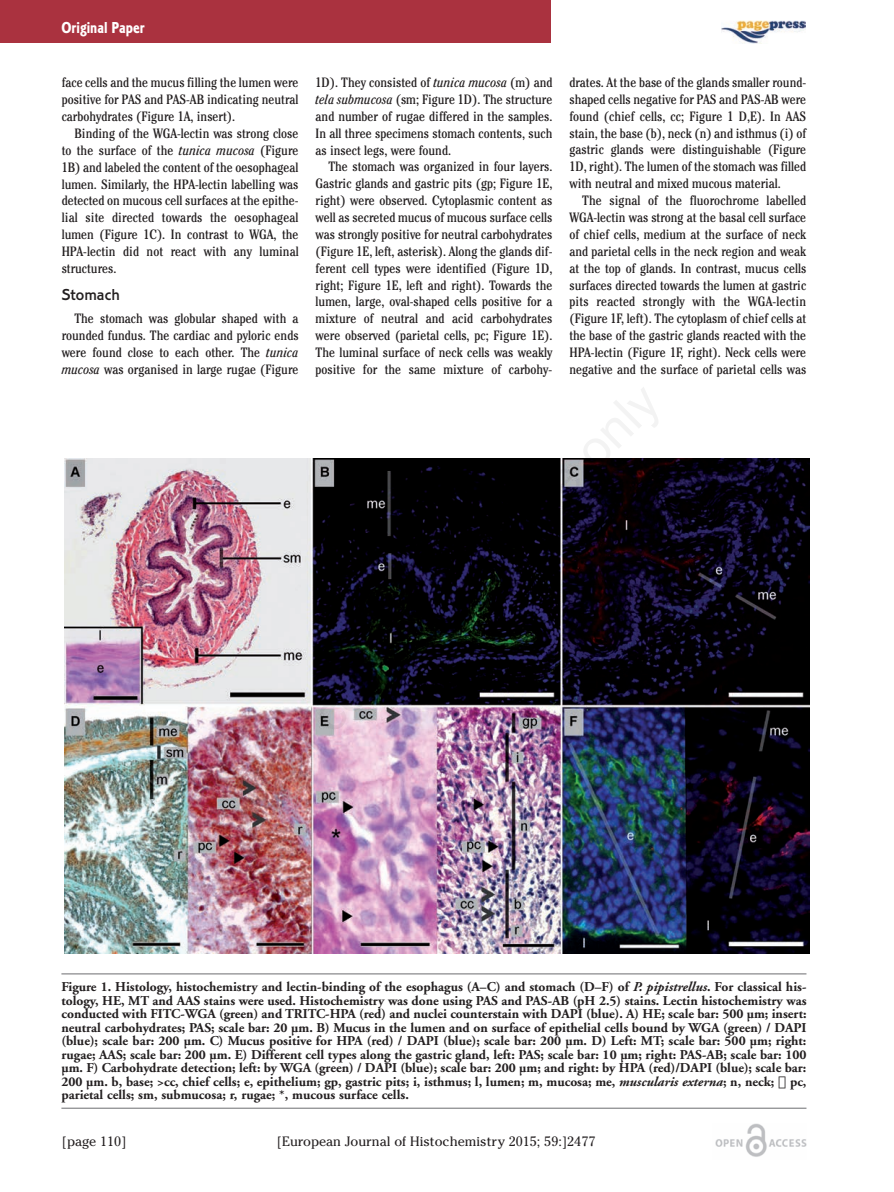
<style>
.page{position:relative;width:894px;height:1192px;background:#fff}
.page>*{position:absolute;margin:0;border:0;box-sizing:border-box;transform-origin:0 0}
.t1{font:16.5px "Corinthian Bold Condensed Plain";color:#fff}
.t2{font:16.5px "Corinthian Medium Plain";color:#231f20}
.t3{font:condensed 13.5px/16.8px "Cheltenham";color:#231f20;text-align:justify}
.t4{font:700 13.5px/13.5px "Adobe Garamond";color:#231f20;text-align:justify}
.t5{font:13.5px "Cheltenham";color:#231f20}
.s1{font-style:italic}
</style>
<div class="page">
<div style="left:0;top:0;width:551px;height:43px;background:#aa323f"></div>
<img style="left:715px;top:1124px;width:91px;height:33px">
<img style="left:721px;top:20px;width:84px;height:24px">
<hr style="left:61px;top:973px;width:745px;height:1px;background:#6c6d70">
<hr style="left:61px;top:1108px;width:745px;height:1px;background:#6c6d70">
<img style="left:65px;top:458px;width:744px;height:496px">
<p class="t1" style="left:61px;top:22px;width:85px">Original Paper</p>
<p class="t3" style="left:62px;top:75px;width:238px">face cells and the mucus filling the lumen were positive for PAS and PAS-AB indicating neutral carbohydrates (Figure 1A, insert).</p>
<p class="t3" style="left:62px;top:126px;width:238px;text-indent:13px">Binding of the WGA-lectin was strong close to the surface of the <span class="s1">tunica mucosa</span> (Figure 1B) and labeled the content of the oesophageal lumen. Similarly, the HPA-lectin labelling was detected on mucous cell surfaces at the epithe&shy;lial site directed towards the oesophageal lumen (Figure 1C). In contrast to WGA, the HPA-lectin did not react with any luminal structures.</p>
<p class="t2" style="left:62px;top:289px;width:60px">Stomach</p>
<p class="t3" style="left:62px;top:311px;width:238px;text-indent:13px">The stomach was globular shaped with a rounded fundus. The cardiac and pyloric ends were found close to each other. The <span class="s1">tunica mucosa</span> was organised in large rugae (Figure</p>
<p class="t3" style="left:315px;top:75px;width:238px">1D). They consisted of <span class="s1">tunica mucosa</span> (m) and <span class="s1">tela submucosa</span> (sm; Figure 1D). The structure and number of rugae differed in the samples.<br>In all three specimens stomach contents, such as insect legs, were found.</p>
<p class="t3" style="left:315px;top:160px;width:238px;text-indent:13px">The stomach was organized in four layers.<br>Gastric glands and gastric pits (gp; Figure 1E, right) were observed. Cytoplasmic content as well as secreted mucus of mucous surface cells was strongly positive for neutral carbohydrates (Figure 1E, left, asterisk). Along the glands dif&shy;ferent cell types were identified (Figure 1D, right; Figure 1E, left and right). Towards the lumen, large, oval-shaped cells positive for a mixture of neutral and acid carbohydrates were observed (parietal cells, pc; Figure 1E).<br>The luminal surface of neck cells was weakly positive for the same mixture of carbohy-</p>
<p class="t3" style="left:569px;top:75px;width:238px">drates. At the base of the glands smaller round&shy;shaped cells negative for PAS and PAS-AB were found (chief cells, cc; Figure 1 D,E). In AAS stain, the base (b), neck (n) and isthmus (i) of gastric glands were distinguishable (Figure 1D, right). The lumen of the stomach was filled with neutral and mixed mucous material.</p>
<p class="t3" style="left:569px;top:193px;width:238px;text-indent:13px">The signal of the fluorochrome labelled WGA-lectin was strong at the basal cell surface of chief cells, medium at the surface of neck and parietal cells in the neck region and weak at the top of glands. In contrast, mucus cells surfaces directed towards the lumen at gastric pits reacted strongly with the WGA-lectin (Figure 1F, left). The cytoplasm of chief cells at the base of the gastric glands reacted with the HPA-lectin (Figure 1F, right). Neck cells were negative and the surface of parietal cells was</p>
<p class="t4" style="left:61px;top:981px;width:746px">Figure 1. Histology, histochemistry and lectin-binding of the esophagus (A–C) and stomach (D–F) of <span class="s1">P. pipistrellus</span>. For classical his&shy;tology, HE, MT and AAS stains were used. Histochemistry was done using PAS and PAS-AB (pH 2.5) stains. Lectin histochemistry was conducted with FITC-WGA (green) and TRITC-HPA (red) and nuclei counterstain with DAPI (blue). A) HE; scale bar: 500 µm; insert: neutral carbohydrates; PAS; scale bar: 20 µm. B) Mucus in the lumen and on surface of epithelial cells bound by WGA (green) / DAPI (blue); scale bar: 200 µm. C) Mucus positive for HPA (red) / DAPI (blue); scale bar: 200 µm. D) Left: MT; scale bar: 500 µm; right: rugae; AAS; scale bar: 200 µm. E) Different cell types along the gastric gland, left: PAS; scale bar: 10 µm; right: PAS-AB; scale bar: 100 µm. F) Carbohydrate detection; left: by WGA (green) / DAPI (blue); scale bar: 200 µm; and right: by HPA (red)/DAPI (blue); scale bar:<br>200 µm. b, base; &gt;cc, chief cells; e, epithelium; gp, gastric pits; i, isthmus; l, lumen; m, mucosa; me, <span class="s1">muscularis externa</span>; n, neck; pc, parietal cells; sm, submucosa; r, rugae; *, mucous surface cells.</p>
<p class="t5" style="left:62px;top:1133px;width:66px">[page 110]</p>
<p class="t5" style="left:277px;top:1133px;width:320px">[European Journal of Histochemistry 2015; 59:]2477</p>
</div>
